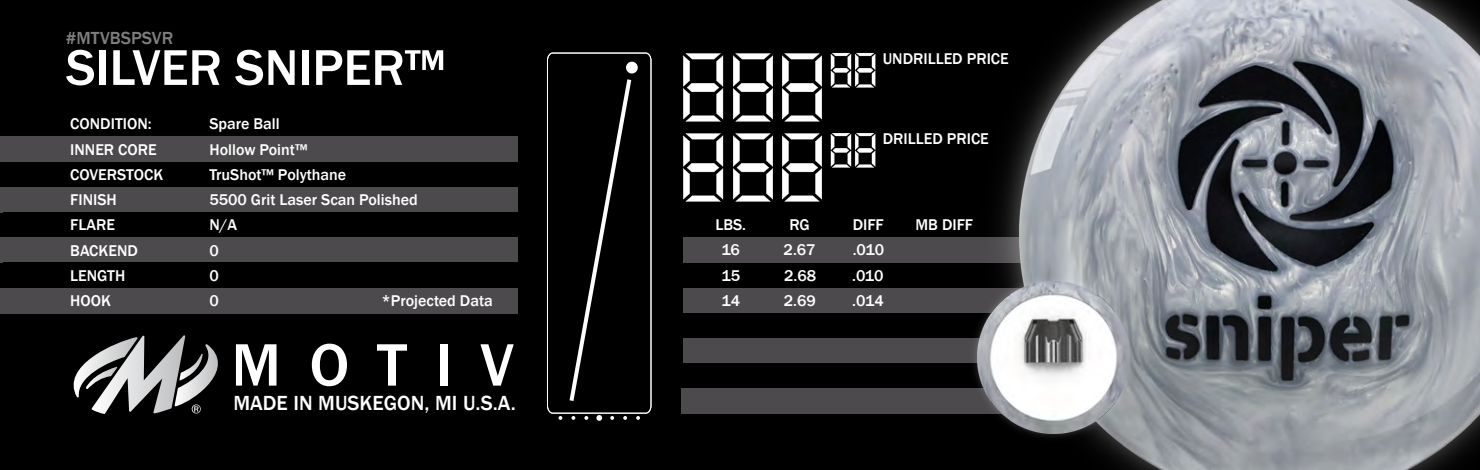
<style>
.page{position:relative;width:1480px;height:470px;background:#000}
.page>*{position:absolute;margin:0;border:0;box-sizing:border-box;transform-origin:0 0}
.t1{font:500 62px "Franklin Gothic";letter-spacing:.46em;color:#fff}
.t2{font:500 52px "Franklin Gothic";color:#fff}
.t3{font:500 21px "Franklin Gothic";color:#fff}
.t4{font:500 18px "Franklin Gothic";color:#807f80}
.t5{font:500 16px/25.4px "Franklin Gothic";color:#fff}
</style>
<div class="page">
<div style="left:683px;top:238px;width:773px;height:25px;background:#4c4a4c"></div>
<div style="left:683px;top:288px;width:773px;height:25px;background:#4c4a4c"></div>
<div style="left:683px;top:338px;width:773px;height:26px;background:#4c4a4c"></div>
<div style="left:681px;top:389px;width:743px;height:25px;background:#4c4a4c"></div>
<div style="left:0;top:187px;width:518px;height:25px;background:#4c4a4c"></div>
<div style="left:0;top:137px;width:518px;height:25px;background:#4c4a4c"></div>
<div style="left:0;top:238px;width:518px;height:25px;background:#4c4a4c"></div>
<div style="left:0;top:288px;width:518px;height:25px;background:#4c4a4c"></div>
<svg style="left:683px;top:53px;width:40px;height:69px"></svg>
<svg style="left:733px;top:53px;width:40px;height:69px"></svg>
<svg style="left:782px;top:53px;width:40px;height:69px"></svg>
<svg style="left:831px;top:53px;width:44px;height:35px"></svg>
<svg style="left:683px;top:133px;width:40px;height:69px"></svg>
<svg style="left:733px;top:133px;width:40px;height:69px"></svg>
<svg style="left:782px;top:133px;width:40px;height:69px"></svg>
<svg style="left:831px;top:133px;width:44px;height:35px"></svg>
<svg style="left:571px;top:416px;width:4px;height:4px"></svg>
<svg style="left:559px;top:416px;width:3px;height:4px"></svg>
<svg style="left:584px;top:416px;width:4px;height:4px"></svg>
<svg style="left:610px;top:416px;width:4px;height:4px"></svg>
<svg style="left:623px;top:416px;width:4px;height:4px"></svg>
<svg style="left:636px;top:416px;width:4px;height:4px"></svg>
<svg style="left:596px;top:415px;width:6px;height:6px"></svg>
<svg style="left:547px;top:52px;width:105px;height:362px"></svg>
<svg style="left:567px;top:75px;width:67px;height:330px"></svg>
<img style="left:1001px;top:129px;width:19px;height:87px">
<img style="left:1020px;top:0;width:460px;height:470px">
<img style="left:912px;top:216px;width:283px;height:254px">
<img style="left:978px;top:281px;width:151px;height:152px">
<svg style="left:74px;top:335px;width:144px;height:79px"></svg>
<p class="t4" style="left:66px;top:27px;width:109px">#MTVBSPSVR</p>
<h2 class="t2" style="left:66px;top:35px;width:381px">SILVER SNIPER™</h2>
<p class="t5" style="left:70px;top:111px;width:83px">CONDITION:</p>
<p class="t5" style="left:70px;top:137px;width:88px">INNER CORE</p>
<p class="t5" style="left:70px;top:162px;width:94px">COVERSTOCK</p>
<p class="t5" style="left:70px;top:187px;width:48px">FINISH</p>
<p class="t5" style="left:70px;top:212px;width:46px">FLARE</p>
<p class="t5" style="left:70px;top:238px;width:69px">BACKEND</p>
<p class="t5" style="left:209px;top:111px;width:72px">Spare Ball</p>
<p class="t5" style="left:209px;top:162px;width:210px">TruShot™ Polythane<br>5500 Grit Laser Scan Polished<br>N/A<br>0</p>
<p class="t5" style="left:209px;top:137px;width:100px">Hollow Point™</p>
<p class="t5" style="left:70px;top:263px;width:56px">LENGTH</p>
<p class="t5" style="left:209px;top:263px;width:11px">0</p>
<p class="t5" style="left:70px;top:288px;width:42px">HOOK</p>
<p class="t5" style="left:209px;top:288px;width:11px">0</p>
<p class="t5" style="left:382px;top:288px;width:113px">*Projected Data</p>
<h1 class="t1" style="left:231px;top:327px;width:284px">MOTIV</h1>
<h3 class="t3" style="left:233px;top:390px;width:284px">MADE IN MUSKEGON, MI U.S.A.</h3>
<p class="t5" style="left:883px;top:46px;width:127px">UNDRILLED PRICE</p>
<p class="t5" style="left:883px;top:126px;width:108px">DRILLED PRICE</p>
<p class="t5" style="left:715px;top:212px;width:32px">LBS.</p>
<p class="t5" style="left:789px;top:212px;width:22px">RG</p>
<p class="t5" style="left:853px;top:212px;width:33px">DIFF</p>
<p class="t5" style="left:915px;top:212px;width:59px">MB DIFF</p>
<p class="t5" style="left:784px;top:263px;width:33px">2.68</p>
<p class="t5" style="left:852px;top:263px;width:33px">.010</p>
<p class="t5" style="left:721px;top:238px;width:20px">16</p>
<p class="t5" style="left:784px;top:238px;width:33px">2.67</p>
<p class="t5" style="left:721px;top:288px;width:20px">14</p>
<p class="t5" style="left:784px;top:288px;width:33px">2.69</p>
<p class="t5" style="left:852px;top:288px;width:33px">.014</p>
<p class="t5" style="left:853px;top:238px;width:33px">.010</p>
<p class="t5" style="left:721px;top:263px;width:20px">15</p>
</div>
